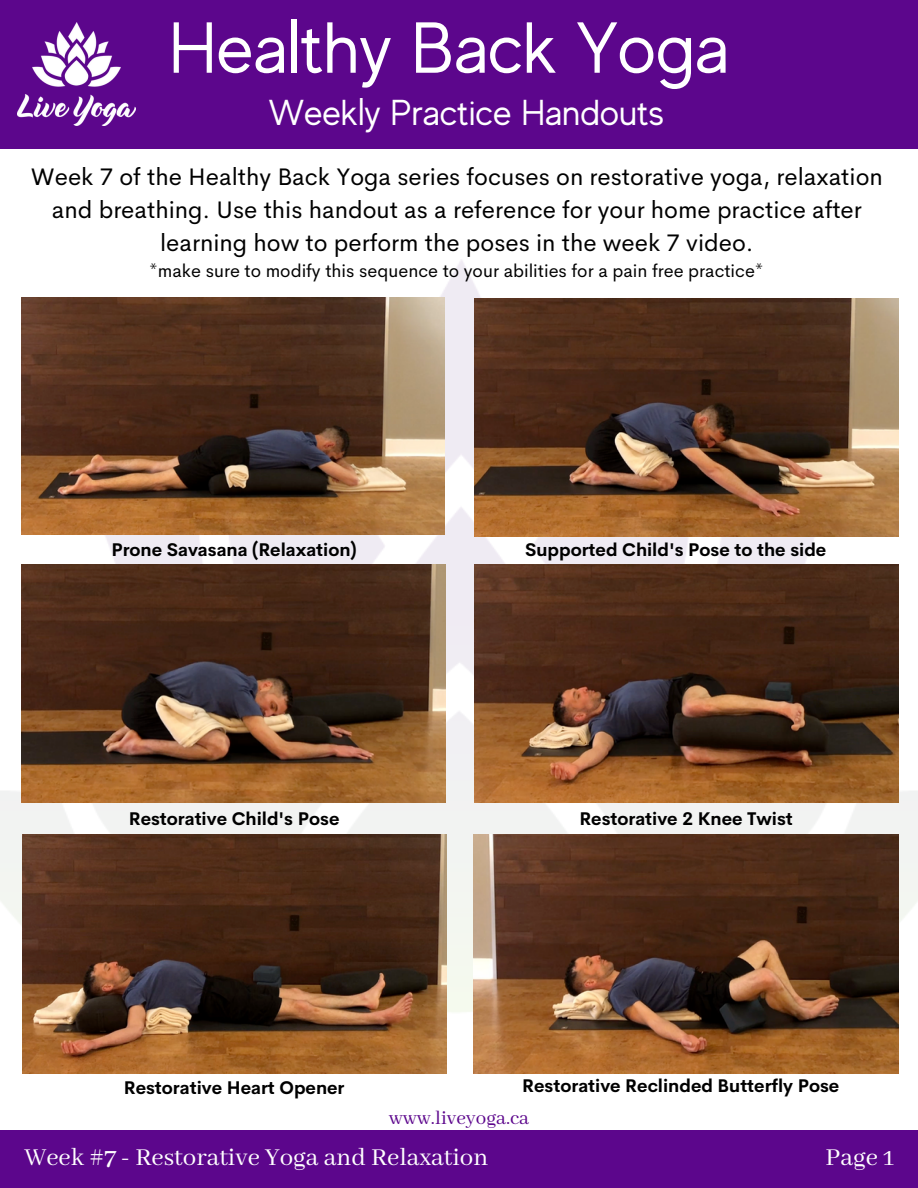
<style>
.page{position:relative;width:918px;height:1188px;background:#fff}
.page>*{position:absolute;margin:0;border:0;box-sizing:border-box;transform-origin:0 0}
.t1{font:72px "MADE Evolve Sans";color:#fff}
.t2{font:36px "MADE Evolve Sans";color:#fff}
.t3{font:27px "Abhaya Libre";color:#fff}
.t4{font:24px/32.7px "Cerebri Sans";color:#000;text-align:center}
.t5{font:21px "Abhaya Libre";color:#5c068c}
.t6{font:700 18px "Cerebri Sans";color:#000}
.t7{font:18px "Cerebri Sans";color:#000}
</style>
<div class="page">
<img style="left:0;top:260px;width:918px;height:814px">
<div style="left:0;top:0;width:918px;height:148px;background:#5c068c"></div>
<div style="left:0;top:1130px;width:918px;height:58px;background:#5c068c"></div>
<img style="left:17px;top:22px;width:118px;height:104px">
<img style="left:22px;top:297px;width:423px;height:238px">
<img style="left:474px;top:298px;width:425px;height:239px">
<img style="left:21px;top:564px;width:424px;height:239px">
<img style="left:474px;top:564px;width:425px;height:238px">
<img style="left:22px;top:835px;width:424px;height:238px">
<img style="left:474px;top:835px;width:424px;height:238px">
<h1 class="t1" style="left:169px;top:8px;width:561px">Healthy Back Yoga</h1>
<h2 class="t2" style="left:269px;top:93px;width:397px">Weekly Practice Handouts</h2>
<p class="t4" style="left:31px;top:161px;width:854px">Week 7 of the Healthy Back Yoga series focuses on restorative yoga, relaxation and breathing. Use this handout as a reference for your home practice after learning how to perform the poses in the week 7 video.</p>
<p class="t7" style="left:149px;top:259px;width:616px">*make sure to modify this sequence to your abilities for a pain free practice*</p>
<p class="t6" style="left:111px;top:538px;width:247px">Prone Savasana (Relaxation)</p>
<p class="t6" style="left:525px;top:538px;width:303px">Supported Child's Pose to the side</p>
<p class="t6" style="left:129px;top:807px;width:212px">Restorative Child's Pose</p>
<p class="t6" style="left:579px;top:807px;width:215px">Restorative 2 Knee Twist</p>
<p class="t6" style="left:124px;top:1076px;width:222px">Restorative Heart Opener</p>
<p class="t6" style="left:522px;top:1074px;width:319px">Restorative Reclinded Butterfly Pose</p>
<p class="t5" style="left:389px;top:1106px;width:142px">www.liveyoga.ca</p>
<p class="t3" style="left:24px;top:1142px;width:465px">Week #7 - Restorative Yoga and Relaxation</p>
<p class="t3" style="left:826px;top:1142px;width:70px">Page 1</p>
</div>
